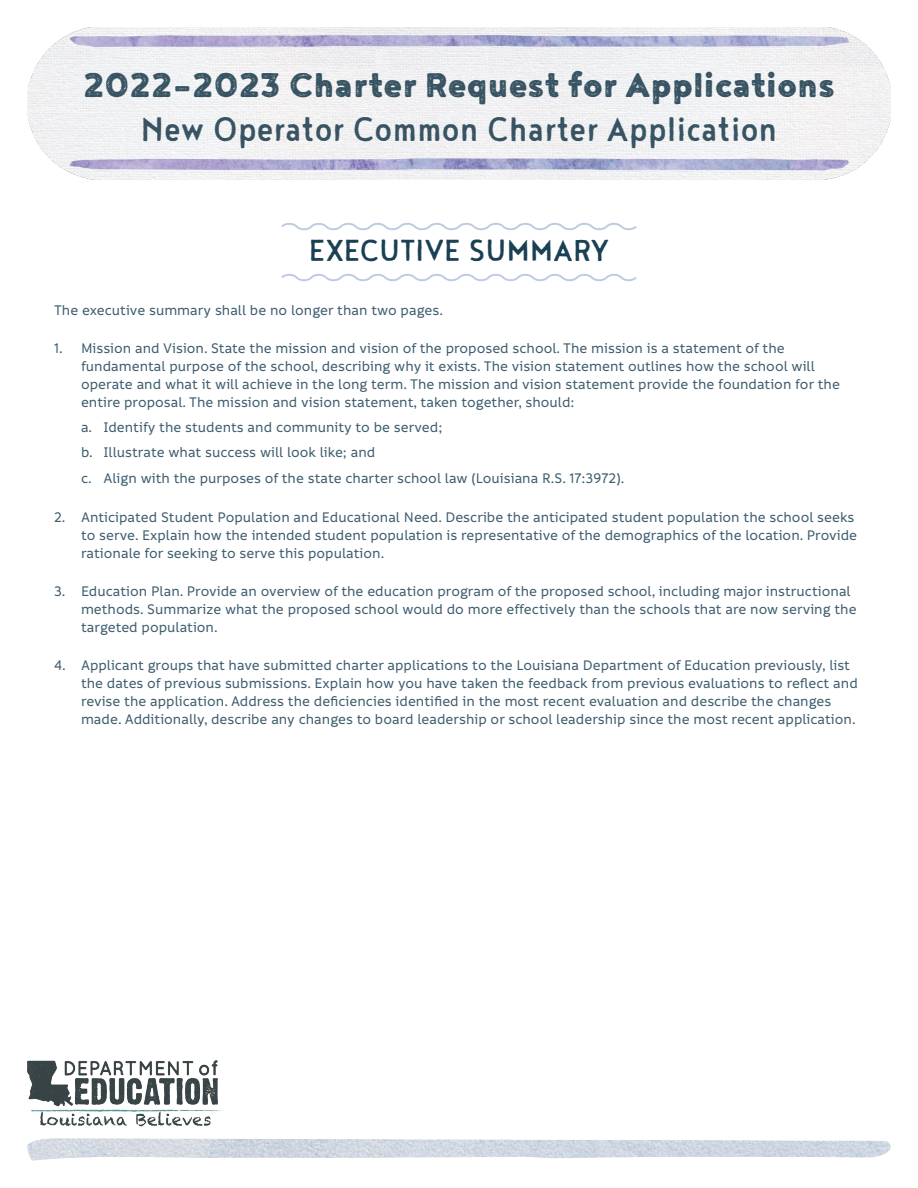
<style>
.page{position:relative;width:918px;height:1188px;background:#fff}
.page>*{position:absolute;margin:0;border:0;box-sizing:border-box;transform-origin:0 0}
.t1{font:42px "Noyh A Bistro Rough";color:#385463}
.t2{font:42px "Noyh A Text 2";color:#385463}
.t3{font:37.5px "Noyh A Text 2";color:#1a4053}
.t4{font:500 15px/18px "Informative";color:#3e5d6f}
</style>
<div class="page">
<img style="left:27px;top:27px;width:864px;height:153px">
<img style="left:27px;top:1061px;width:864px;height:99px">
<svg style="left:281px;top:274px;width:356px;height:8px"></svg>
<svg style="left:281px;top:223px;width:356px;height:8px"></svg>
<h1 class="t1" style="left:83px;top:59px;width:754px">2022-2023 Charter Request for Applications</h1>
<h1 class="t2" style="left:141px;top:105px;width:638px">New Operator Common Charter Application</h1>
<h2 class="t3" style="left:309px;top:230px;width:302px">EXECUTIVE SUMMARY</h2>
<p class="t4" style="left:54px;top:301px;width:391px">The executive summary shall be no longer than two pages.</p>
<p class="t4" style="left:81px;top:340px;width:760px;text-indent:-27px">1. Mission and Vision. State the mission and vision of the proposed school. The mission is a statement of the fundamental purpose of the school, describing why it exists. The vision statement outlines how the school will operate and what it will achieve in the long term. The mission and vision statement provide the foundation for the entire proposal. The mission and vision statement, taken together, should:</p>
<p class="t4" style="left:81px;top:415px;width:363px;line-height:24.8px">a. Identify the students and community to be served; b. Illustrate what success will look like; and</p>
<p class="t4" style="left:81px;top:470px;width:545px">c. Align with the purposes of the state charter school law (Louisiana R.S. 17:3972).</p>
<p class="t4" style="left:81px;top:508px;width:778px;text-indent:-27px">2. Anticipated Student Population and Educational Need. Describe the anticipated student population the school seeks to serve. Explain how the intended student population is representative of the demographics of the location. Provide rationale for seeking to serve this population.</p>
<p class="t4" style="left:81px;top:582px;width:777px;text-indent:-27px">3. Education Plan. Provide an overview of the education program of the proposed school, including major instructional methods. Summarize what the proposed school would do more effectively than the schools that are now serving the targeted population.</p>
<p class="t4" style="left:81px;top:657px;width:778px;text-indent:-27px">4. Applicant groups that have submitted charter applications to the Louisiana Department of Education previously, list the dates of previous submissions. Explain how you have taken the feedback from previous evaluations to reflect and revise the application. Address the deficiencies identified in the most recent evaluation and describe the changes made. Additionally, describe any changes to board leadership or school leadership since the most recent application.</p>
</div>
